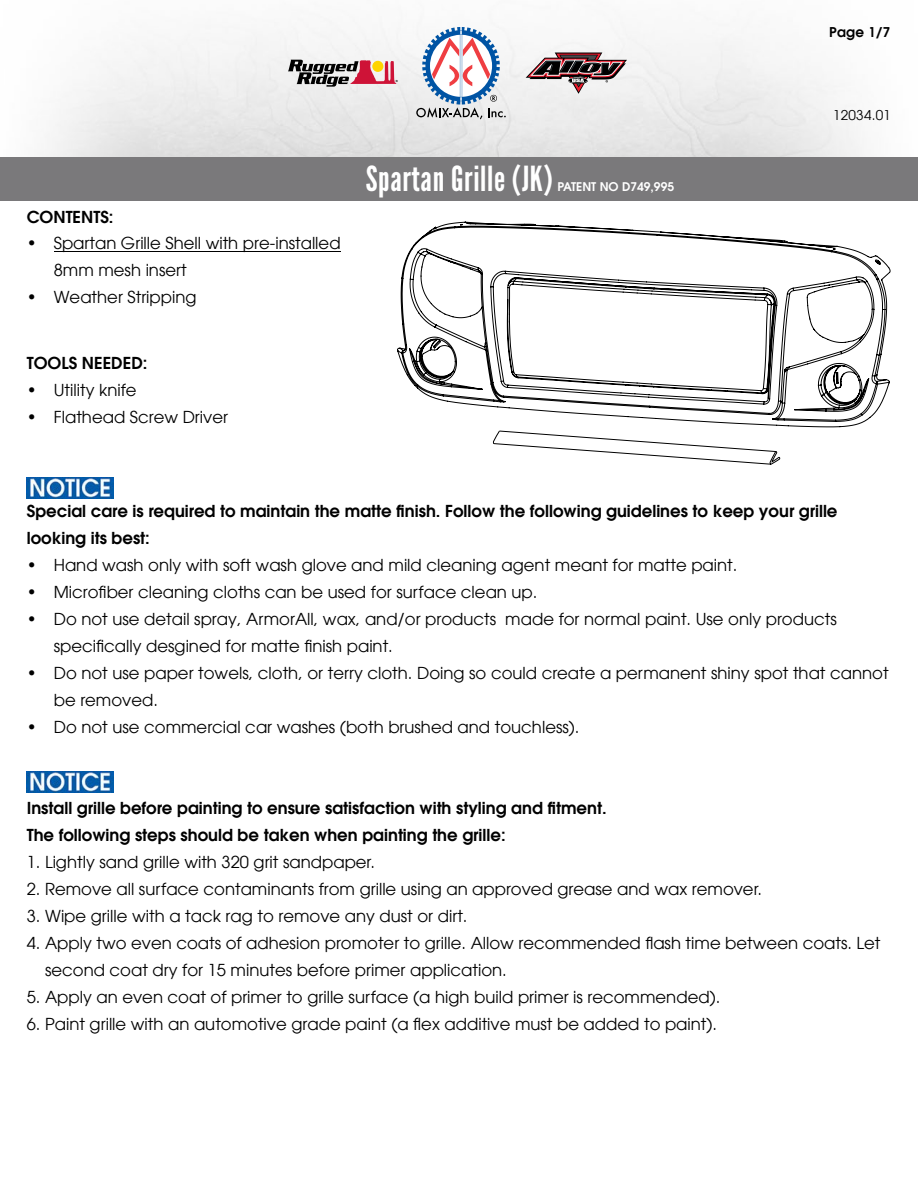
<style>
.page{position:relative;width:918px;height:1188px;background:#fff}
.page>*{position:absolute;margin:0;border:0;box-sizing:border-box;transform-origin:0 0}
.t1{font:34.5px "League Gothic";letter-spacing:.02em;color:#fff}
.t2{font:16.5px/27px "Avant Garde LT";color:#000}
.t3{font:600 16.5px/27px "Avant Garde LT";color:#000}
.t4{font:13.5px "Avant Garde LT";letter-spacing:.02em;color:#000}
.t5{font:600 13.5px "Avant Garde LT";color:#000}
.t6{font:600 12px "Avant Garde LT";color:#fff}
</style>
<div class="page">
<svg style="left:416px;top:27px;width:90px;height:92px"></svg>
<svg style="left:526px;top:53px;width:101px;height:41px"></svg>
<svg style="left:288px;top:60px;width:110px;height:27px"></svg>
<div style="left:1px;top:157px;width:917px;height:44px;background:#7a797b"></div>
<hr style="left:54px;top:251px;width:287px;height:1px;background:#000">
<svg style="left:397px;top:222px;width:493px;height:206px"></svg>
<svg style="left:492px;top:430px;width:289px;height:35px"></svg>
<img style="left:27px;top:478px;width:87px;height:21px">
<img style="left:27px;top:772px;width:87px;height:21px">
<p class="t5" style="left:829px;top:23px;width:63px">Page 1/7</p>
<p class="t3" style="left:27px;top:204px;width:88px">CONTENTS:</p>
<p class="t2" style="left:54px;top:230px;width:288px;text-indent:-27px">• Spartan Grille Shell with pre-installed<br>8mm mesh insert</p>
<p class="t2" style="left:27px;top:284px;width:171px">• Weather Stripping</p>
<p class="t3" style="left:27px;top:349px;width:122px">TOOLS NEEDED:</p>
<p class="t2" style="left:27px;top:376px;width:111px">• Utility knife</p>
<p class="t2" style="left:27px;top:403px;width:203px">• Flathead Screw Driver</p>
<h1 class="t1" style="left:366px;top:159px;width:189px">Spartan Grille (JK)</h1>
<p class="t6" style="left:558px;top:179px;width:118px">PATENT NO D749,995</p>
<p class="t4" style="left:833px;top:107px;width:59px">12034.01</p>
<p class="t3" style="left:27px;top:498px;width:812px">Special care is required to maintain the matte finish. Follow the following guidelines to keep your grille looking its best:</p>
<p class="t2" style="left:27px;top:552px;width:712px">• Hand wash only with soft wash glove and mild cleaning agent meant for matte paint.</p>
<p class="t2" style="left:27px;top:579px;width:512px">• Microfiber cleaning cloths can be used for surface clean up.</p>
<p class="t2" style="left:54px;top:606px;width:785px;text-indent:-27px">• Do not use detail spray, ArmorAll, wax, and/or products made for normal paint. Use only products specifically desgined for matte finish paint.</p>
<p class="t2" style="left:54px;top:660px;width:836px;text-indent:-27px">• Do not use paper towels, cloth, or terry cloth. Doing so could create a permanent shiny spot that cannot be removed.</p>
<p class="t2" style="left:27px;top:714px;width:554px">• Do not use commercial car washes (both brushed and touchless).</p>
<p class="t3" style="left:27px;top:794px;width:581px">Install grille before painting to ensure satisfaction with styling and fitment.<br>The following steps should be taken when painting the grille:</p>
<p class="t2" style="left:27px;top:848px;width:350px">1. Lightly sand grille with 320 grit sandpaper.</p>
<p class="t2" style="left:27px;top:875px;width:737px">2. Remove all surface contaminants from grille using an approved grease and wax remover.</p>
<p class="t2" style="left:27px;top:902px;width:442px">3. Wipe grille with a tack rag to remove any dust or dirt.</p>
<p class="t2" style="left:45px;top:929px;width:837px;text-indent:-18px">4. Apply two even coats of adhesion promoter to grille. Allow recommended flash time between coats. Let second coat dry for 15 minutes before primer application.</p>
<p class="t2" style="left:27px;top:983px;width:695px">5. Apply an even coat of primer to grille surface (a high build primer is recommended).</p>
<p class="t2" style="left:27px;top:1010px;width:692px">6. Paint grille with an automotive grade paint (a flex additive must be added to paint).</p>
</div>
